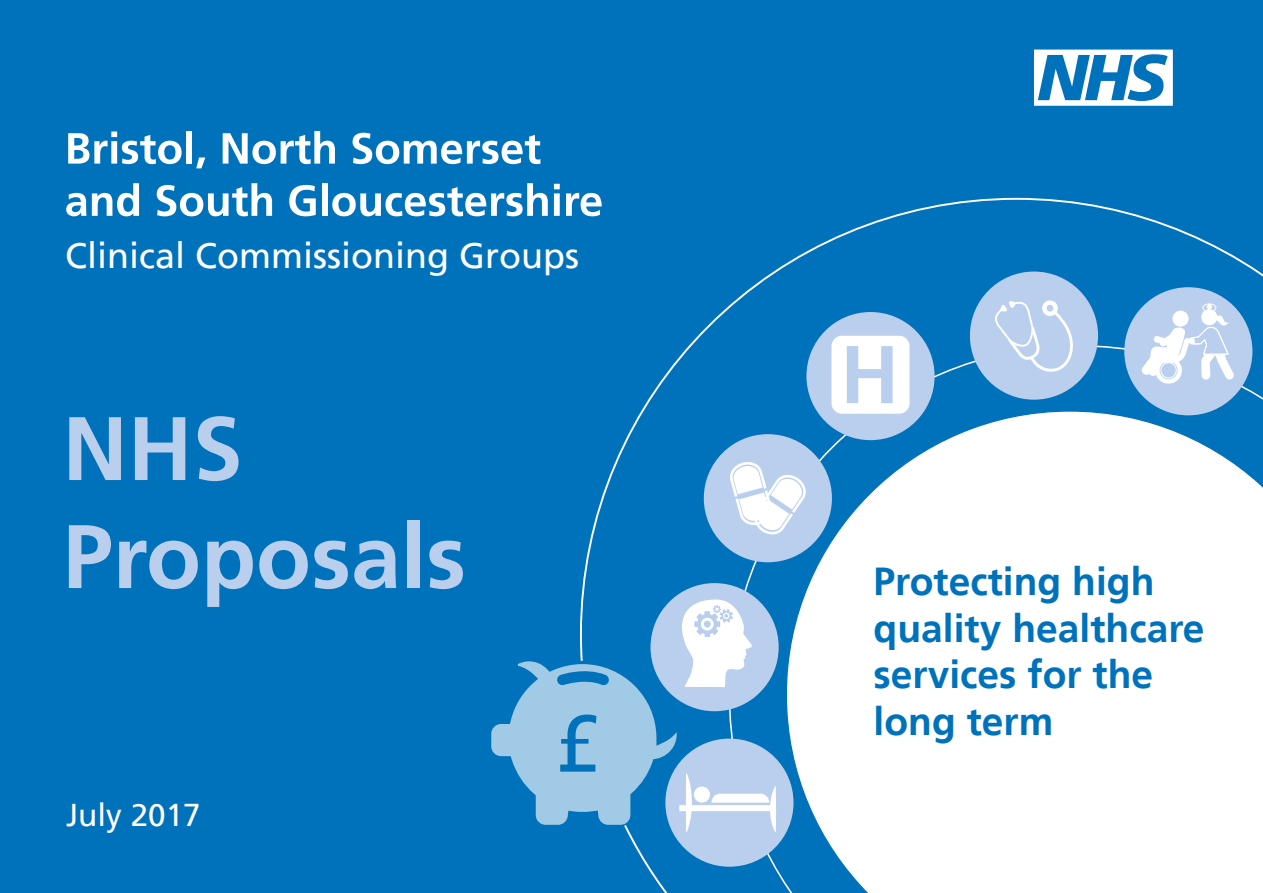
<style>
.page{position:relative;width:1263px;height:893px;background:#fff}
.page>*{position:absolute;margin:0;border:0;box-sizing:border-box;transform-origin:0 0}
.t1{font:700 90px/108px "Frutiger";color:#bacfed}
.t2{font:700 39px/46.8px "Frutiger";color:#0072bb}
.t3{font:36px "Frutiger";color:#fff}
.t4{font:31.5px "Frutiger";color:#fff}
</style>
<div class="page">
<div style="left:1px;top:0;width:1262px;height:892px;background:#0072bb"></div>
<svg style="left:68px;top:132px;width:114px;height:32px"></svg>
<div style="left:186px;top:131px;width:6px;height:33px;background:#fff"></div>
<svg style="left:196px;top:157px;width:9px;height:11px"></svg>
<svg style="left:223px;top:131px;width:112px;height:33px"></svg>
<svg style="left:353px;top:133px;width:187px;height:31px"></svg>
<svg style="left:66px;top:193px;width:20px;height:23px"></svg>
<svg style="left:92px;top:183px;width:47px;height:33px"></svg>
<svg style="left:157px;top:183px;width:115px;height:33px"></svg>
<svg style="left:289px;top:185px;width:27px;height:31px"></svg>
<div style="left:322px;top:183px;width:6px;height:33px;background:#fff"></div>
<svg style="left:332px;top:183px;width:216px;height:33px"></svg>
<svg style="left:554px;top:184px;width:6px;height:32px"></svg>
<svg style="left:566px;top:193px;width:34px;height:23px"></svg>
<svg style="left:579px;top:197px;width:684px;height:695px"></svg>
<div style="left:806px;top:312px;width:128px;height:128px;background:#bacfed;border-radius:50%"></div>
<div style="left:970px;top:272px;width:128px;height:128px;background:#bacfed;border-radius:50%"></div>
<svg style="left:995px;top:300px;width:78px;height:72px"></svg>
<div style="left:1124px;top:287px;width:128px;height:128px;background:#bacfed;border-radius:50%"></div>
<div style="left:704px;top:434px;width:128px;height:128px;background:#bacfed;border-radius:50%"></div>
<div style="left:650px;top:583px;width:129px;height:128px;background:#bacfed;border-radius:50%"></div>
<div style="left:665px;top:739px;width:128px;height:128px;background:#bacfed;border-radius:50%"></div>
<svg style="left:730px;top:462px;width:76px;height:73px"></svg>
<svg style="left:831px;top:336px;width:78px;height:78px"></svg>
<svg style="left:1142px;top:303px;width:92px;height:81px"></svg>
<div style="left:1160px;top:362px;width:17px;height:16px;border:1px solid #fff;border-radius:50%"></div>
<svg style="left:491px;top:599px;width:285px;height:233px"></svg>
<svg style="left:1034px;top:50px;width:139px;height:56px"></svg>
<p class="t3" style="left:65px;top:234px;width:516px">Clinical Commissioning Groups</p>
<h1 class="t1" style="left:63px;top:395px;width:405px">NHS<br>Proposals</h1>
<p class="t4" style="left:66px;top:797px;width:136px">July 2017</p>
<p class="t2" style="left:874px;top:558px;width:332px">Protecting high quality healthcare services for the long term</p>
</div>
